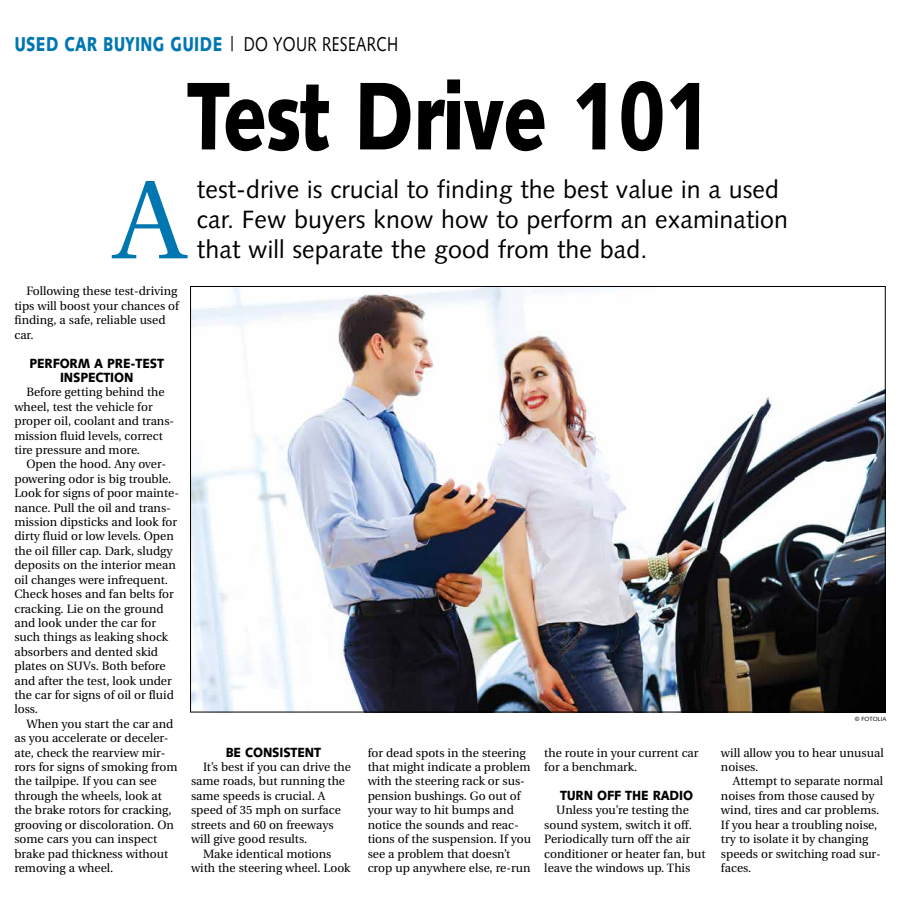
<style>
.page{position:relative;width:900px;height:908px;background:#fff}
.page>*{position:absolute;margin:0;border:0;box-sizing:border-box;transform-origin:0 0}
.t1{font:111.7px "Utopia";color:#0077b1}
.t2{font:900 96px "Syntax";letter-spacing:-.015em;color:#000;scale:.77 1}
.t3{font:25px/30px "Syntax";letter-spacing:.005em;color:#000}
.t4{font:900 20px "Syntax";letter-spacing:.025em;color:#0077b1;scale:.77 1}
.t5{font:900 13.3px/14.4px "Syntax";letter-spacing:-.01em;color:#000;text-align:center;scale:.91 1}
.t6{font:12px/14.4px "Utopia";color:#000}
.t7{font:6px "Syntax";color:#000}
.s1{font-weight:400;color:#000}
</style>
<div class="page">
<img style="left:192px;top:288px;width:692px;height:422px">
<h3 class="t4" style="left:14px;top:32px;width:500px">USED CAR BUYING GUIDE <span class="s1">| DO YOUR RESEARCH</span></h3>
<h2 class="t2" style="left:187px;top:59px;width:684px">Test Drive 101</h2>
<h1 class="t1" style="left:115px;top:159px;width:72px">A</h1>
<h3 class="t3" style="left:197px;top:175px;width:593px">test-drive is crucial to finding the best value in a used car. Few buyers know how to perform an examination that will separate the good from the bad.</h3>
<p class="t6" style="left:14px;top:284px;width:166px;text-indent:12px">Following these test-driving tips will boost your chances of finding, a safe, reliable used car.</p>
<p class="t5" style="left:29px;top:355px;width:149px">PERFORM A PRE-TEST<br>INSPECTION</p>
<p class="t6" style="left:14px;top:385px;width:161px;text-indent:12px">Before getting behind the wheel, test the vehicle for proper oil, coolant and trans&shy;mission fluid levels, correct tire pressure and more.</p>
<p class="t6" style="left:14px;top:457px;width:166px;text-indent:12px">Open the hood. Any over&shy;powering odor is big trouble.<br>Look for signs of poor mainte&shy;nance. Pull the oil and trans&shy;mission dipsticks and look for dirty fluid or low levels. Open the oil filler cap. Dark, sludgy deposits on the interior mean oil changes were infrequent.<br>Check hoses and fan belts for cracking. Lie on the ground and look under the car for such things as leaking shock absorbers and dented skid plates on SUVs. Both before and after the test, look under the car for signs of oil or fluid loss.</p>
<p class="t6" style="left:14px;top:716px;width:165px;text-indent:12px">When you start the car and as you accelerate or deceler&shy;ate, check the rearview mir&shy;rors for signs of smoking from the tailpipe. If you can see through the wheels, look at the brake rotors for cracking, grooving or discoloration. On some cars you can inspect brake pad thickness without removing a wheel.</p>
<p class="t5" style="left:226px;top:744px;width:106px">BE CONSISTENT</p>
<p class="t6" style="left:203px;top:759px;width:149px">It’s best if you can drive the</p>
<p class="t6" style="left:191px;top:774px;width:156px">same roads, but running the</p>
<p class="t6" style="left:191px;top:788px;width:136px">same speeds is crucial. A</p>
<p class="t6" style="left:191px;top:803px;width:151px">speed of 35 mph on surface</p>
<p class="t6" style="left:191px;top:817px;width:144px">streets and 60 on freeways</p>
<p class="t6" style="left:191px;top:831px;width:118px">will give good results.</p>
<p class="t6" style="left:203px;top:846px;width:130px">Make identical motions</p>
<p class="t6" style="left:191px;top:860px;width:161px">with the steering wheel. Look</p>
<p class="t6" style="left:368px;top:745px;width:165px">for dead spots in the steering that might indicate a problem with the steering rack or sus&shy;pension bushings. Go out of your way to hit bumps and notice the sounds and reac&shy;tions of the suspension. If you see a problem that doesn’t crop up anywhere else, re-run</p>
<p class="t6" style="left:544px;top:745px;width:156px">the route in your current car for a benchmark.</p>
<p class="t5" style="left:560px;top:787px;width:148px">TURN OFF THE RADIO</p>
<p class="t6" style="left:544px;top:803px;width:163px;text-indent:12px">Unless you’re testing the sound system, switch it off.<br>Periodically turn off the air conditioner or heater fan, but leave the windows up. This</p>
<p class="t7" style="left:855px;top:715px;width:33px">© FOTOLIA</p>
<p class="t6" style="left:721px;top:745px;width:164px">will allow you to hear unusual noises.</p>
<p class="t6" style="left:721px;top:774px;width:164px;text-indent:12px">Attempt to separate normal noises from those caused by wind, tires and car problems.<br>If you hear a troubling noise, try to isolate it by changing speeds or switching road sur&shy;faces.</p>
</div>
